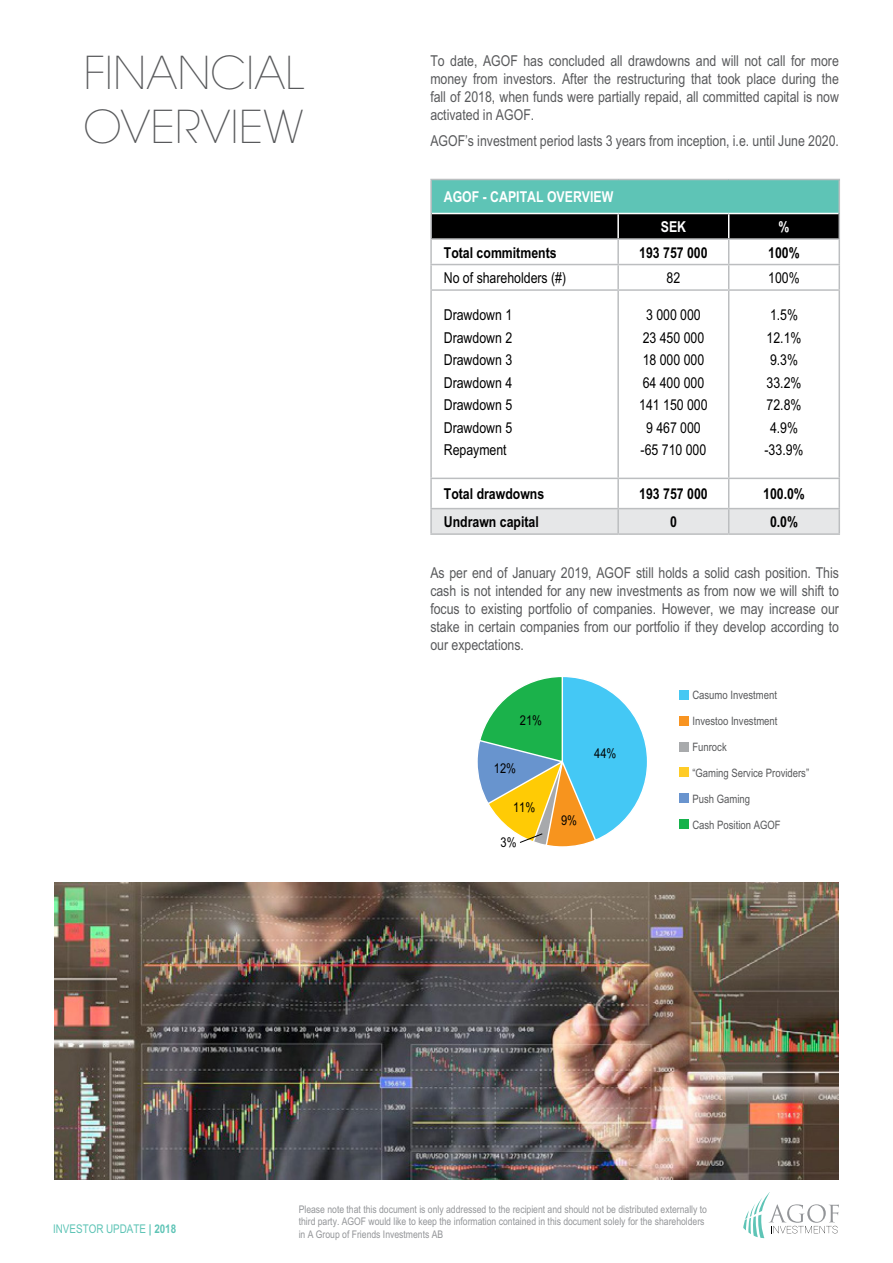
<style>
.page{position:relative;width:893px;height:1263px;background:#fff}
.page>*{position:absolute;margin:0;border:0;box-sizing:border-box;transform-origin:0 0}
.t1{font:200 45px/54px "Avant Garde";color:#58595b}
.t2{font:condensed 15px/18px "M Arial";color:#58595b;text-align:justify}
.t3{font:condensed 15px/22.5px "M Arial";color:#000;text-align:center}
.t4{font:700 condensed 15px "M Arial";color:#000}
.t5{font:700 condensed 15px "M Arial";color:#fff}
.t6{font:condensed 13.5px "M Arial";color:#000}
.t7{font:condensed 12px "M Arial";color:#5ec4b6}
.t8{font:condensed 11.55px "M Arial";color:#58595b}
.t9{font:condensed 10.5px/12.6px "M Arial";color:#939598}
.s1{font-weight:700}
</style>
<div class="page">
<svg style="left:743px;top:1193px;width:96px;height:45px"></svg>
<div style="left:431px;top:179px;width:408px;height:34px;background:#5ec4b6"></div>
<hr style="left:430px;top:179px;width:188px;height:1px;background:#bcbec0">
<hr style="left:430px;top:180px;width:2px;height:33px;background:#bcbec0">
<hr style="left:618px;top:179px;width:111px;height:1px;background:#bcbec0">
<hr style="left:729px;top:179px;width:111px;height:1px;background:#bcbec0">
<hr style="left:838px;top:180px;width:2px;height:33px;background:#bcbec0">
<hr style="left:430px;top:238px;width:188px;height:2px;background:#bcbec0">
<hr style="left:430px;top:240px;width:2px;height:24px;background:#bcbec0">
<hr style="left:729px;top:238px;width:111px;height:2px;background:#bcbec0">
<hr style="left:838px;top:240px;width:2px;height:24px;background:#bcbec0">
<hr style="left:430px;top:264px;width:188px;height:1px;background:#bcbec0">
<hr style="left:430px;top:265px;width:2px;height:24px;background:#bcbec0">
<hr style="left:729px;top:264px;width:111px;height:1px;background:#bcbec0">
<hr style="left:838px;top:265px;width:2px;height:24px;background:#bcbec0">
<hr style="left:430px;top:289px;width:188px;height:2px;background:#bcbec0">
<hr style="left:430px;top:291px;width:2px;height:187px;background:#bcbec0">
<hr style="left:618px;top:289px;width:111px;height:2px;background:#bcbec0">
<hr style="left:617px;top:291px;width:2px;height:187px;background:#bcbec0">
<hr style="left:729px;top:289px;width:111px;height:2px;background:#bcbec0">
<hr style="left:728px;top:291px;width:1px;height:187px;background:#bcbec0">
<hr style="left:838px;top:291px;width:2px;height:187px;background:#bcbec0">
<hr style="left:430px;top:478px;width:188px;height:1px;background:#bcbec0">
<hr style="left:430px;top:479px;width:2px;height:29px;background:#bcbec0">
<hr style="left:618px;top:478px;width:111px;height:1px;background:#bcbec0">
<hr style="left:729px;top:478px;width:111px;height:1px;background:#bcbec0">
<hr style="left:838px;top:479px;width:2px;height:29px;background:#bcbec0">
<hr style="left:430px;top:508px;width:188px;height:1px;background:#bcbec0">
<hr style="left:430px;top:509px;width:2px;height:24px;background:#bcbec0">
<hr style="left:729px;top:508px;width:111px;height:1px;background:#bcbec0">
<svg style="left:431px;top:479px;width:408px;height:54px"></svg>
<hr style="left:838px;top:509px;width:2px;height:24px;background:#bcbec0">
<hr style="left:430px;top:533px;width:188px;height:2px;background:#bcbec0">
<hr style="left:618px;top:533px;width:111px;height:2px;background:#bcbec0">
<hr style="left:729px;top:533px;width:111px;height:2px;background:#bcbec0">
<svg style="left:431px;top:213px;width:408px;height:76px"></svg>
<hr style="left:430px;top:213px;width:2px;height:25px;background:#bcbec0">
<hr style="left:838px;top:213px;width:2px;height:25px;background:#bcbec0">
<img style="left:54px;top:882px;width:785px;height:297px">
<div style="left:679px;top:690px;width:9px;height:9px;background:#46c8f3"></div>
<div style="left:679px;top:716px;width:9px;height:9px;background:#f89421"></div>
<div style="left:679px;top:741px;width:9px;height:10px;background:#a8aaac"></div>
<div style="left:679px;top:767px;width:9px;height:10px;background:#ffcc27"></div>
<div style="left:679px;top:793px;width:9px;height:10px;background:#6994ce"></div>
<div style="left:679px;top:819px;width:9px;height:10px;background:#15b24b"></div>
<div style="left:477px;top:676px;width:171px;height:171px;background:#44c8f5;border-radius:50%"></div>
<svg style="left:477px;top:676px;width:120px;height:171px"></svg>
<h1 class="t1" style="left:84px;top:47px;width:222px">FINANCIAL<br>OVERVIEW</h1>
<p class="t2" style="left:430px;top:51px;width:410px">To date, AGOF has concluded all drawdowns and will not call for more money from investors. After the restructuring that took place during the fall of 2018, when funds were partially repaid, all committed capital is now activated in AGOF.</p>
<p class="t2" style="left:430px;top:132px;width:410px">AGOF’s investment period lasts 3 years from inception, i.e. until June 2020.</p>
<p class="t5" style="left:444px;top:188px;width:171px">AGOF - CAPITAL OVERVIEW</p>
<p class="t5" style="left:661px;top:218px;width:27px">SEK</p>
<p class="t5" style="left:779px;top:218px;width:12px">%</p>
<p class="t4" style="left:444px;top:244px;width:114px">Total commitments</p>
<p class="t4" style="left:639px;top:244px;width:70px">193 757 000</p>
<p class="t4" style="left:768px;top:244px;width:33px">100%</p>
<p class="t3" style="left:444px;top:267px;width:124px">No of shareholders (#)</p>
<p class="t3" style="left:667px;top:267px;width:15px">82</p>
<p class="t3" style="left:768px;top:267px;width:33px">100%</p>
<p class="t3" style="left:444px;top:303px;width:70px;text-align:justify">Drawdown 1<br>Drawdown 2<br>Drawdown 3<br>Drawdown 4<br>Drawdown 5<br>Drawdown 5<br>Repayment</p>
<p class="t3" style="left:639px;top:303px;width:70px">3 000 000<br>23 450 000<br>18 000 000<br>64 400 000<br>141 150 000<br>9 467 000 -65 710 000</p>
<p class="t3" style="left:764px;top:303px;width:40px">1.5%<br>12.1%<br>9.3%<br>33.2%<br>72.8%<br>4.9% -33.9%</p>
<p class="t4" style="left:444px;top:485px;width:102px">Total drawdowns</p>
<p class="t4" style="left:639px;top:485px;width:70px">193 757 000</p>
<p class="t4" style="left:763px;top:485px;width:43px">100.0%</p>
<p class="t4" style="left:444px;top:513px;width:97px">Undrawn capital</p>
<p class="t4" style="left:670px;top:513px;width:8px">0</p>
<p class="t4" style="left:770px;top:513px;width:30px">0.0%</p>
<p class="t2" style="left:430px;top:564px;width:410px">As per end of January 2019, AGOF still holds a solid cash position. This cash is not intended for any new investments as from now we will shift to focus to existing portfolio of companies. However, we may increase our stake in certain companies from our portfolio if they develop according to our expectations.</p>
<p class="t6" style="left:520px;top:713px;width:24px">21%</p>
<p class="t6" style="left:494px;top:760px;width:24px">12%</p>
<p class="t6" style="left:513px;top:800px;width:24px">11%</p>
<p class="t6" style="left:501px;top:834px;width:18px">3%</p>
<p class="t6" style="left:594px;top:746px;width:24px">44%</p>
<p class="t6" style="left:561px;top:813px;width:18px">9%</p>
<p class="t8" style="left:692px;top:688px;width:86px">Casumo Investment</p>
<p class="t8" style="left:692px;top:714px;width:87px">Investoo Investment</p>
<p class="t8" style="left:692px;top:740px;width:36px">Funrock</p>
<p class="t8" style="left:692px;top:766px;width:118px">“Gaming Service Providers”</p>
<p class="t8" style="left:692px;top:792px;width:59px">Push Gaming</p>
<p class="t8" style="left:692px;top:818px;width:90px">Cash Position AGOF</p>
<p class="t7" style="left:53px;top:1222px;width:125px">INVESTOR UPDATE <span class="s1">| 2018</span></p>
<p class="t9" style="left:299px;top:1203px;width:410px">Please note that this document is only addressed to the recipient and should not be distributed externally to third party. AGOF would like to keep the information contained in this document solely for the shareholders in A Group of Friends Investments AB</p>
</div>
